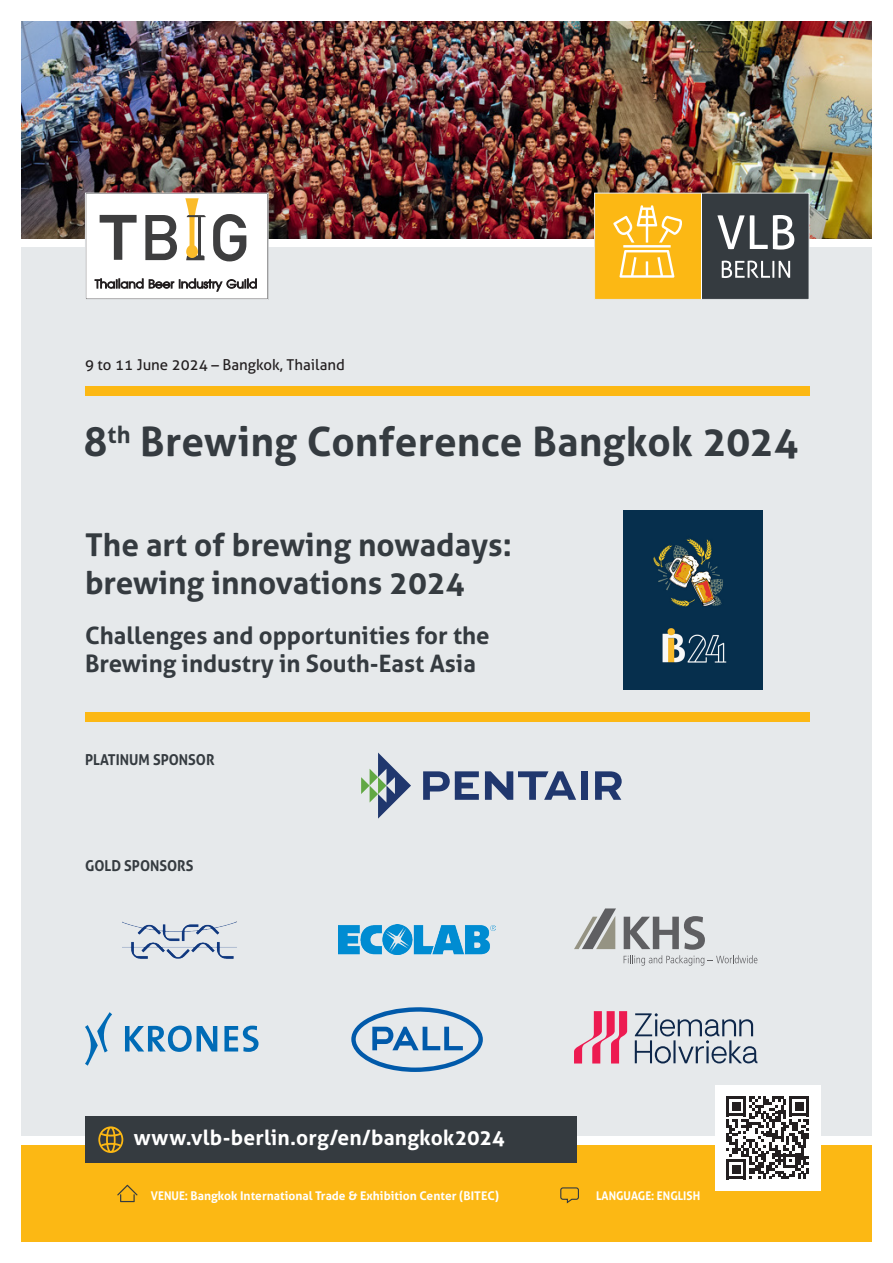
<style>
.page{position:relative;width:893px;height:1263px;background:#fff}
.page>*{position:absolute;margin:0;border:0;box-sizing:border-box;transform-origin:0 0}
.t1{font:700 40.5px "Aller";color:#353b40}
.Veranstaltungsname{font:700 31.5px/37.8px "Aller";color:#353b40}
.Veranstaltungsname-2{font:700 24px/28.8px "Aller";color:#353b40}
.t2{font:700 21px "Aller";letter-spacing:.01em;color:#fff}
.t3{font:15px "Aller";color:#231f20}
.Themenschwerpunkt{font:700 15px "Aller";color:#353b40;scale:.93 1}
.Themenschwerpunkt-2{font:700 12px "Aller";color:#fff;scale:.93 1}
</style>
<div class="page">
<div style="left:21px;top:247px;width:851px;height:888px;background:#e6e9eb"></div>
<div style="left:21px;top:1145px;width:851px;height:97px;background:#fcb814"></div>
<img style="left:122px;top:921px;width:115px;height:38px">
<div style="left:85px;top:712px;width:724px;height:10px;background:#fcb814"></div>
<div style="left:85px;top:386px;width:724px;height:10px;background:#fcb814"></div>
<svg style="left:117px;top:1185px;width:21px;height:17px"></svg>
<svg style="left:560px;top:1187px;width:19px;height:17px"></svg>
<div style="left:85px;top:1116px;width:492px;height:47px;background:#353b40"></div>
<svg style="left:98px;top:1126px;width:25px;height:27px"></svg>
<img style="left:21px;top:21px;width:851px;height:217px">
<div style="left:595px;top:193px;width:106px;height:106px;background:#fcb814"></div>
<svg style="left:613px;top:205px;width:69px;height:73px"></svg>
<div style="left:703px;top:193px;width:106px;height:106px;background:#353b40"></div>
<svg style="left:717px;top:215px;width:77px;height:35px"></svg>
<svg style="left:722px;top:261px;width:68px;height:17px"></svg>
<div style="left:594px;top:193px;width:215px;height:107px;border:1px solid #e6e9eb"></div>
<div style="left:86px;top:193px;width:182px;height:106px;background:#fff"></div>
<svg style="left:213px;top:214px;width:33px;height:47px"></svg>
<svg style="left:100px;top:215px;width:37px;height:45px"></svg>
<svg style="left:145px;top:215px;width:32px;height:45px"></svg>
<svg style="left:185px;top:198px;width:21px;height:62px"></svg>
<svg style="left:95px;top:278px;width:162px;height:14px"></svg>
<div style="left:85px;top:193px;width:183px;height:107px;border:1px solid #e6e9eb"></div>
<svg style="left:574px;top:908px;width:42px;height:41px"></svg>
<svg style="left:624px;top:916px;width:133px;height:50px"></svg>
<svg style="left:351px;top:1007px;width:132px;height:65px"></svg>
<svg style="left:635px;top:1013px;width:122px;height:50px"></svg>
<svg style="left:574px;top:1011px;width:53px;height:52px"></svg>
<svg style="left:361px;top:752px;width:50px;height:67px"></svg>
<svg style="left:423px;top:771px;width:56px;height:29px"></svg>
<svg style="left:485px;top:771px;width:91px;height:29px"></svg>
<div style="left:581px;top:771px;width:6px;height:29px;background:#20376e"></div>
<svg style="left:595px;top:771px;width:27px;height:29px"></svg>
<svg style="left:125px;top:1025px;width:92px;height:27px"></svg>
<svg style="left:224px;top:1025px;width:35px;height:27px"></svg>
<svg style="left:85px;top:1012px;width:27px;height:53px"></svg>
<img style="left:623px;top:510px;width:140px;height:180px">
<div style="left:715px;top:1085px;width:106px;height:106px;background:#fff"></div>
<svg style="left:726px;top:1096px;width:83px;height:83px"></svg>
<img style="left:338px;top:924px;width:158px;height:30px">
<p class="t3" style="left:85px;top:356px;width:261px">9 to 11 June 2024 – Bangkok, Thailand</p>
<p class="t1" style="left:83px;top:417px;width:717px">8<sup>th</sup> Brewing Conference Bangkok 2024</p>
<p class="Veranstaltungsname" style="left:85px;top:525px;width:428px">The art of brewing nowadays: brewing innovations 2024</p>
<p class="Veranstaltungsname-2" style="left:85px;top:620px;width:406px">Challenges and opportunities for the<br>Brewing industry in South-East Asia</p>
<p class="Themenschwerpunkt" style="left:85px;top:751px;width:141px">PLATINUM SPONSOR</p>
<p class="Themenschwerpunkt" style="left:85px;top:856px;width:118px">GOLD SPONSORS</p>
<p class="t2" style="left:134px;top:1125px;width:373px">www.vlb-berlin.org/en/bangkok2024</p>
<p class="Themenschwerpunkt-2" style="left:151px;top:1188px;width:376px">VENUE: Bangkok International Trade &amp; Exhibition Center (BITEC)</p>
<p class="Themenschwerpunkt-2" style="left:596px;top:1188px;width:113px">LANGUAGE: ENGLISH</p>
</div>
